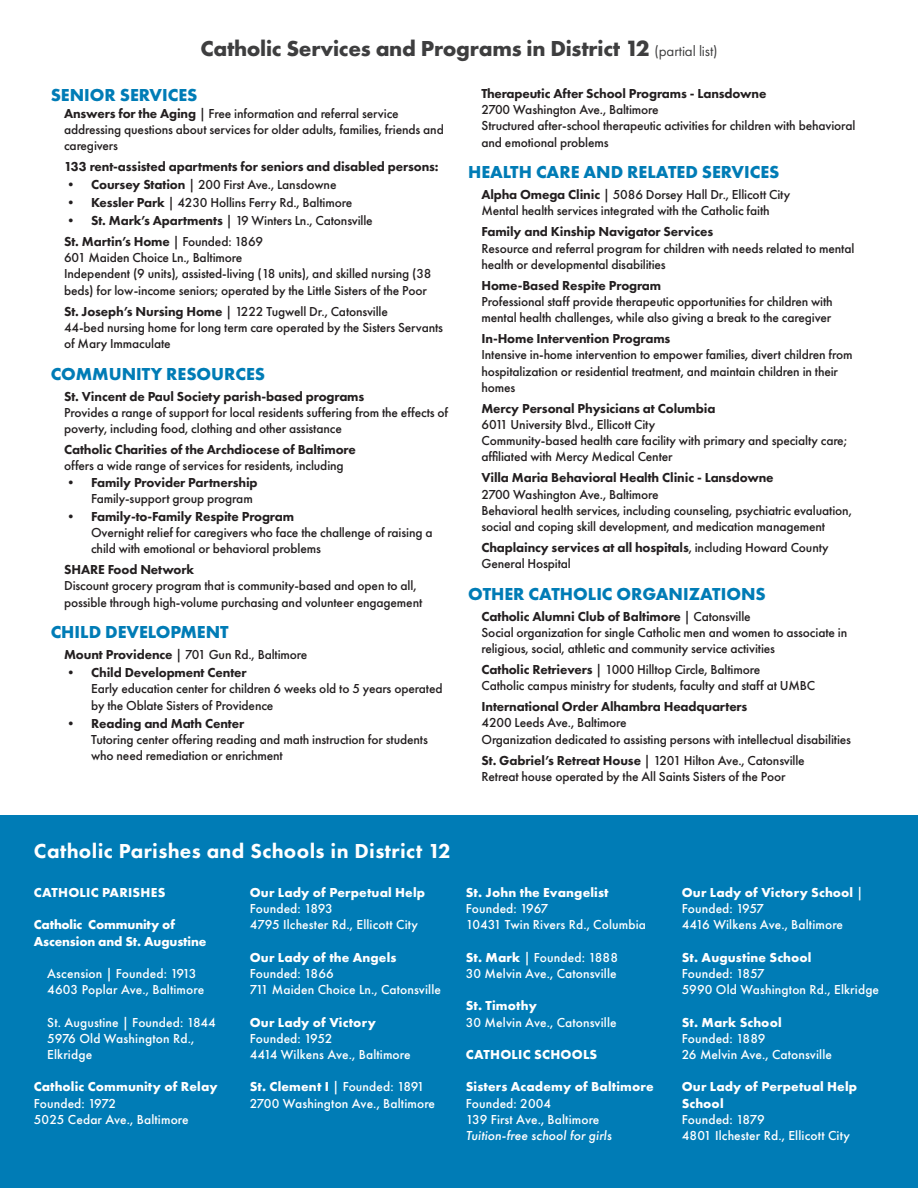
<style>
.page{position:relative;width:918px;height:1188px;background:#fff}
.page>*{position:absolute;margin:0;border:0;box-sizing:border-box;transform-origin:0 0}
.t1{font:700 22.5px "Futura PT";letter-spacing:-.01em;color:#3e3e3f}
.t2{font:800 21px "Futura PT";letter-spacing:.02em;color:#fff}
.t3{font:700 18px "Futura PT";color:#007cb6}
.t4{font:500 13.5px/16.2px "Futura PT";letter-spacing:-.01em;color:#231f20}
.t5{font:500 13.5px/16.2px "Futura PT";letter-spacing:.01em;color:#fff}
.t6{font:800 13.5px "Futura PT";letter-spacing:-.01em;color:#231f20}
.t7{font:700 13.5px/16.2px "Futura PT";letter-spacing:.01em;color:#fff}
.t8{font:700 13.5px/16.2px "Futura PT";letter-spacing:-.01em;color:#fff}
.t9{font:italic 500 13.5px "Futura PT";letter-spacing:.01em;color:#fff}
.s1{font-size:22.95px}
.s2{font-weight:400;font-size:15px}
.s3{font-weight:800}
.s4{font-weight:700}
</style>
<div class="page">
<div style="left:0;top:815px;width:918px;height:373px;background:#007cb6"></div>
<h1 class="t1" style="left:200px;top:34px;width:519px">Catholic Services and Programs in District <span class="s1">12</span> <span class="s2">(partial list)</span></h1>
<h3 class="t3" style="left:51px;top:84px;width:148px">SENIOR SERVICES</h3>
<p class="t4" style="left:64px;top:105px;width:381px"><span class="s3">Answers for the Aging</span> | Free information and referral service addressing questions about services for older adults, families, friends and caregivers</p>
<p class="t6" style="left:64px;top:158px;width:376px">133 rent-assisted apartments for seniors and disabled persons:</p>
<p class="t4" style="left:64px;top:176px;width:274px"><span class="s3">• Coursey Station</span> | 200 First Ave., Lansdowne</p>
<p class="t4" style="left:64px;top:194px;width:290px"><span class="s3">• Kessler Park</span> | 4230 Hollins Ferry Rd., Baltimore</p>
<p class="t4" style="left:64px;top:210px;width:310px;line-height:21px"><span class="s3">• St. Mark’s Apartments</span> | 19 Winters Ln., Catonsville<br><span class="s3">St. Martin’s Home</span> | Founded: 1869</p>
<p class="t4" style="left:64px;top:250px;width:369px">601 Maiden Choice Ln., Baltimore<br>Independent (9 units), assisted-living (18 units), and skilled nursing (38 beds) for low-income seniors; operated by the Little Sisters of the Poor</p>
<p class="t4" style="left:64px;top:303px;width:381px"><span class="s3">St. Joseph’s Nursing Home</span> | 1222 Tugwell Dr., Catonsville<br>44-bed nursing home for long term care operated by the Sisters Servants of Mary Immaculate</p>
<h3 class="t3" style="left:51px;top:362px;width:216px">COMMUNITY RESOURCES</h3>
<p class="t6" style="left:64px;top:388px;width:302px">St. Vincent de Paul Society parish-based programs</p>
<p class="t4" style="left:64px;top:404px;width:386px">Provides a range of support for local residents suffering from the effects of poverty, including food, clothing and other assistance</p>
<p class="t6" style="left:64px;top:441px;width:293px">Catholic Charities of the Archdiocese of Baltimore</p>
<p class="t4" style="left:64px;top:458px;width:281px">offers a wide range of services for residents, including</p>
<p class="t6" style="left:64px;top:474px;width:195px">• Family Provider Partnership</p>
<p class="t4" style="left:91px;top:490px;width:163px">Family-support group program</p>
<p class="t6" style="left:64px;top:508px;width:231px">• Family-to-Family Respite Program</p>
<p class="t4" style="left:91px;top:524px;width:343px">Overnight relief for caregivers who face the challenge of raising a child with emotional or behavioral problems</p>
<p class="t6" style="left:64px;top:561px;width:132px">SHARE Food Network</p>
<p class="t4" style="left:64px;top:578px;width:360px">Discount grocery program that is community-based and open to all, possible through high-volume purchasing and volunteer engagement</p>
<h3 class="t3" style="left:51px;top:621px;width:180px">CHILD DEVELOPMENT</h3>
<p class="t4" style="left:64px;top:647px;width:245px"><span class="s3">Mount Providence</span> | 701 Gun Rd., Baltimore</p>
<p class="t6" style="left:64px;top:664px;width:184px">• Child Development Center</p>
<p class="t4" style="left:91px;top:681px;width:353px">Early education center for children 6 weeks old to 5 years operated by the Oblate Sisters of Providence</p>
<p class="t6" style="left:64px;top:715px;width:182px">• Reading and Math Center</p>
<p class="t4" style="left:91px;top:731px;width:338px">Tutoring center offering reading and math instruction for students who need remediation or enrichment</p>
<p class="t6" style="left:482px;top:85px;width:286px">Therapeutic After School Programs - Lansdowne</p>
<p class="t4" style="left:482px;top:102px;width:375px">2700 Washington Ave., Baltimore<br>Structured after-school therapeutic activities for children with behavioral and emotional problems</p>
<h3 class="t3" style="left:468px;top:161px;width:313px">HEALTH CARE AND RELATED SERVICES</h3>
<p class="t4" style="left:482px;top:187px;width:310px"><span class="s3">Alpha Omega Clinic</span> | 5086 Dorsey Hall Dr., Ellicott City<br>Mental health services integrated with the Catholic faith</p>
<p class="t6" style="left:482px;top:223px;width:233px">Family and Kinship Navigator Services</p>
<p class="t4" style="left:482px;top:240px;width:374px">Resource and referral program for children with needs related to mental health or developmental disabilities</p>
<p class="t6" style="left:482px;top:277px;width:181px">Home-Based Respite Program</p>
<p class="t4" style="left:482px;top:293px;width:353px">Professional staff provide therapeutic opportunities for children with mental health challenges, while also giving a break to the caregiver</p>
<p class="t6" style="left:482px;top:330px;width:191px">In-Home Intervention Programs</p>
<p class="t4" style="left:482px;top:347px;width:373px">Intensive in-home intervention to empower families, divert children from hospitalization or residential treatment, and maintain children in their homes</p>
<p class="t6" style="left:482px;top:400px;width:236px">Mercy Personal Physicians at Columbia</p>
<p class="t4" style="left:482px;top:416px;width:367px">6011 University Blvd., Ellicott City<br>Community-based health care facility with primary and specialty care; affiliated with Mercy Medical Center</p>
<p class="t6" style="left:482px;top:469px;width:294px">Villa Maria Behavioral Health Clinic - Lansdowne</p>
<p class="t4" style="left:482px;top:486px;width:372px">2700 Washington Ave., Baltimore<br>Behavioral health services, including counseling, psychiatric evaluation, social and coping skill development, and medication management</p>
<p class="t4" style="left:482px;top:539px;width:349px"><span class="s3">Chaplaincy services at all hospitals</span>, including Howard County<br>General Hospital</p>
<h3 class="t3" style="left:468px;top:582px;width:299px">OTHER CATHOLIC ORGANIZATIONS</h3>
<p class="t4" style="left:482px;top:608px;width:367px"><span class="s3">Catholic Alumni Club of Baltimore</span> | Catonsville<br>Social organization for single Catholic men and women to associate in religious, social, athletic and community service activities</p>
<p class="t4" style="left:482px;top:661px;width:335px"><span class="s3">Catholic Retrievers</span> | 1000 Hilltop Circle, Baltimore<br>Catholic campus ministry for students, faculty and staff at UMBC</p>
<p class="t6" style="left:482px;top:698px;width:268px">International Order Alhambra Headquarters</p>
<p class="t4" style="left:482px;top:715px;width:371px">4200 Leeds Ave., Baltimore<br>Organization dedicated to assisting persons with intellectual disabilities</p>
<p class="t4" style="left:482px;top:752px;width:325px"><span class="s3">St. Gabriel’s Retreat House</span> | 1201 Hilton Ave., Catonsville<br>Retreat house operated by the All Saints Sisters of the Poor</p>
<h2 class="t2" style="left:34px;top:838px;width:418px">Catholic Parishes and Schools in District 12</h2>
<p class="t7" style="left:34px;top:884px;width:133px">CATHOLIC PARISHES</p>
<p class="t8" style="left:34px;top:916px;width:174px">Catholic Community of<br>Ascension and St. Augustine</p>
<p class="t5" style="left:47px;top:965px;width:159px">Ascension | Founded: 1913<br>4603 Poplar Ave., Baltimore</p>
<p class="t5" style="left:47px;top:1014px;width:170px">St. Augustine | Founded: 1844<br>5976 Old Washington Rd.,<br>Elkridge</p>
<p class="t7" style="left:34px;top:1078px;width:185px">Catholic Community of Relay</p>
<p class="t5" style="left:34px;top:1095px;width:156px">Founded: 1972<br>5025 Cedar Ave., Baltimore</p>
<p class="t7" style="left:250px;top:884px;width:177px">Our Lady of Perpetual Help</p>
<p class="t5" style="left:250px;top:901px;width:170px">Founded: 1893<br>4795 Ilchester Rd., Ellicott City</p>
<p class="t7" style="left:250px;top:949px;width:148px">Our Lady of the Angels</p>
<p class="t5" style="left:250px;top:965px;width:193px">Founded: 1866<br>711 Maiden Choice Ln., Catonsville</p>
<p class="t7" style="left:250px;top:1014px;width:128px">Our Lady of Victory</p>
<p class="t5" style="left:250px;top:1030px;width:162px">Founded: 1952<br>4414 Wilkens Ave., Baltimore</p>
<p class="t5" style="left:250px;top:1079px;width:187px"><span class="s4">St. Clement I</span> | Founded: 1891<br>2700 Washington Ave., Baltimore</p>
<p class="t7" style="left:466px;top:884px;width:144px">St. John the Evangelist</p>
<p class="t5" style="left:466px;top:901px;width:182px">Founded: 1967<br>10431 Twin Rivers Rd., Columbia</p>
<p class="t5" style="left:466px;top:949px;width:154px"><span class="s4">St. Mark</span> | Founded: 1888<br>30 Melvin Ave., Catonsville</p>
<p class="t7" style="left:466px;top:997px;width:73px">St. Timothy</p>
<p class="t5" style="left:466px;top:1014px;width:152px">30 Melvin Ave., Catonsville</p>
<p class="t7" style="left:466px;top:1046px;width:133px">CATHOLIC SCHOOLS</p>
<p class="t7" style="left:466px;top:1078px;width:190px">Sisters Academy of Baltimore</p>
<p class="t5" style="left:466px;top:1095px;width:135px">Founded: 2004<br>139 First Ave., Baltimore</p>
<p class="t9" style="left:466px;top:1127px;width:147px">Tuition-free school for girls</p>
<p class="t5" style="left:682px;top:884px;width:183px"><span class="s4">Our Lady of Victory School</span> |<br>Founded: 1957<br>4416 Wilkens Ave., Baltimore</p>
<p class="t7" style="left:682px;top:949px;width:131px">St. Augustine School</p>
<p class="t5" style="left:682px;top:965px;width:199px">Founded: 1857<br>5990 Old Washington Rd., Elkridge</p>
<p class="t7" style="left:682px;top:1014px;width:101px">St. Mark School</p>
<p class="t5" style="left:682px;top:1030px;width:152px">Founded: 1889<br>26 Melvin Ave., Catonsville</p>
<p class="t7" style="left:682px;top:1078px;width:177px">Our Lady of Perpetual Help<br>School</p>
<p class="t5" style="left:682px;top:1111px;width:170px">Founded: 1879<br>4801 Ilchester Rd., Ellicott City</p>
</div>
